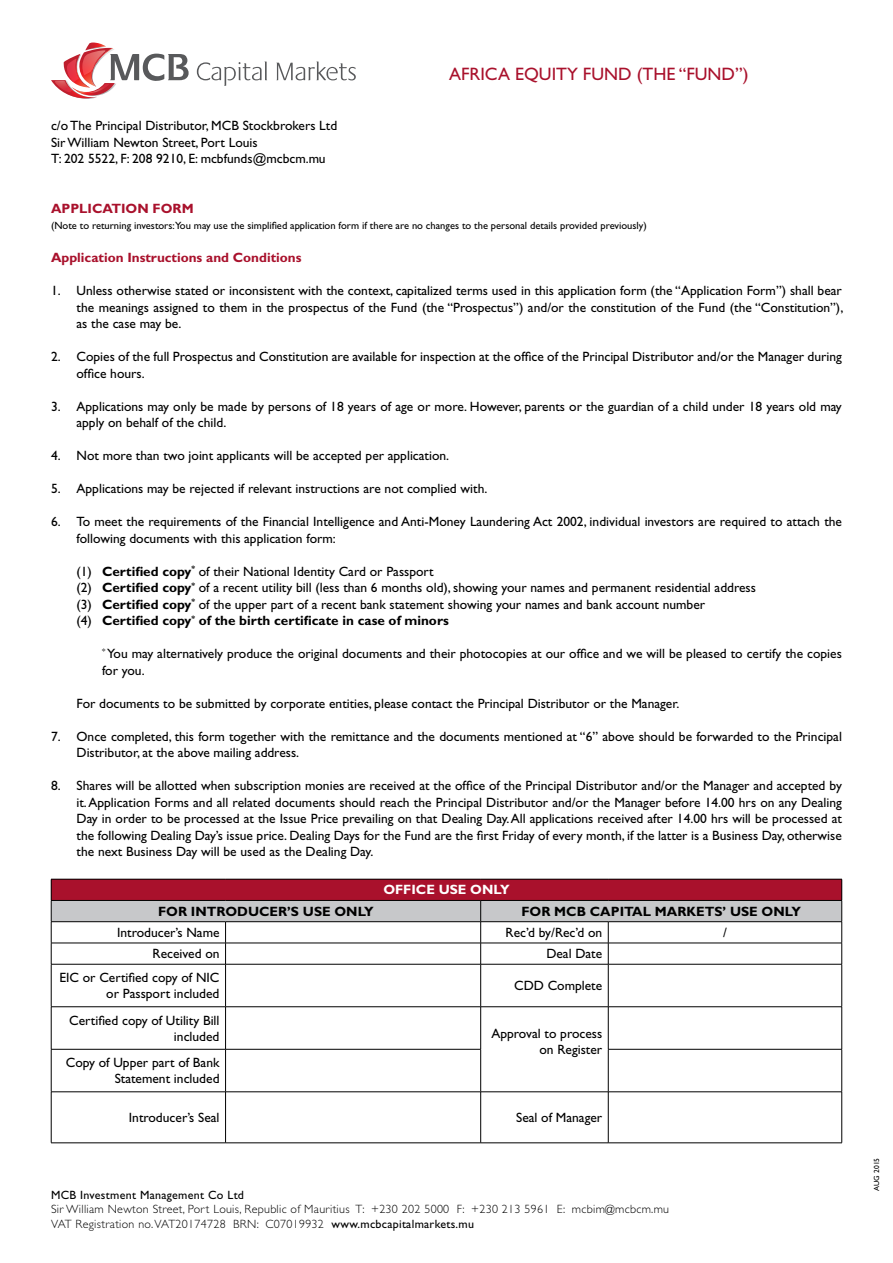
<style>
.page{position:relative;width:893px;height:1263px;background:#fff}
.page>*{position:absolute;margin:0;border:0;box-sizing:border-box;transform-origin:0 0}
.t1{font:18px "Gill Sans Std";color:#a9112c}
.t2{font:13.5px/16.5px "Gill Sans Std";color:#000}
.t3{font:700 13.5px "Gill Sans Std";color:#a9112c}
.t4{font:700 13.5px "Gill Sans Std";color:#000}
.t5{font:700 13.5px "Gill Sans Std";color:#fff}
.t6{font:300 12px/14.4px "Gill Sans Std";letter-spacing:.025em;color:#000}
.t7{font:12px "Gill Sans Std";letter-spacing:.025em;color:#000}
.t8{font:10.5px "Gill Sans Std";color:#000}
.t9{font:7.5px "Gill Sans Std";color:#000}
.s1{font-weight:700}
.s2{font-weight:400}
</style>
<div class="page">
<svg style="left:51px;top:43px;width:138px;height:56px"></svg>
<svg style="left:276px;top:62px;width:80px;height:18px"></svg>
<svg style="left:197px;top:62px;width:70px;height:24px"></svg>
<svg style="left:51px;top:879px;width:791px;height:85px"></svg>
<hr style="left:51px;top:964px;width:175px;height:1px;background:#000">
<hr style="left:51px;top:964px;width:1px;height:42px;background:#000">
<hr style="left:226px;top:964px;width:255px;height:1px;background:#000">
<hr style="left:225px;top:964px;width:1px;height:42px;background:#000">
<hr style="left:481px;top:964px;width:127px;height:1px;background:#000">
<hr style="left:480px;top:964px;width:1px;height:42px;background:#000">
<hr style="left:608px;top:964px;width:234px;height:1px;background:#000">
<hr style="left:608px;top:964px;width:1px;height:42px;background:#000">
<hr style="left:841px;top:964px;width:1px;height:42px;background:#000">
<hr style="left:51px;top:1006px;width:175px;height:1px;background:#000">
<hr style="left:51px;top:1007px;width:1px;height:42px;background:#000">
<hr style="left:226px;top:1006px;width:255px;height:1px;background:#000">
<hr style="left:225px;top:1007px;width:1px;height:42px;background:#000">
<hr style="left:481px;top:1006px;width:127px;height:1px;background:#000">
<hr style="left:480px;top:1007px;width:1px;height:42px;background:#000">
<hr style="left:608px;top:1006px;width:234px;height:1px;background:#000">
<hr style="left:608px;top:1007px;width:1px;height:42px;background:#000">
<hr style="left:841px;top:1007px;width:1px;height:42px;background:#000">
<hr style="left:51px;top:1049px;width:175px;height:1px;background:#000">
<hr style="left:51px;top:1049px;width:1px;height:42px;background:#000">
<hr style="left:226px;top:1049px;width:255px;height:1px;background:#000">
<hr style="left:225px;top:1049px;width:1px;height:42px;background:#000">
<hr style="left:480px;top:1049px;width:1px;height:42px;background:#000">
<hr style="left:608px;top:1049px;width:234px;height:1px;background:#000">
<hr style="left:608px;top:1049px;width:1px;height:42px;background:#000">
<hr style="left:841px;top:1049px;width:1px;height:42px;background:#000">
<hr style="left:51px;top:1091px;width:175px;height:1px;background:#000">
<hr style="left:51px;top:1092px;width:1px;height:51px;background:#000">
<hr style="left:226px;top:1091px;width:255px;height:1px;background:#000">
<hr style="left:225px;top:1092px;width:1px;height:51px;background:#000">
<hr style="left:481px;top:1091px;width:127px;height:1px;background:#000">
<hr style="left:480px;top:1092px;width:1px;height:51px;background:#000">
<hr style="left:608px;top:1091px;width:234px;height:1px;background:#000">
<hr style="left:608px;top:1092px;width:1px;height:51px;background:#000">
<hr style="left:841px;top:1092px;width:1px;height:51px;background:#000">
<hr style="left:51px;top:1142px;width:175px;height:1px;background:#000">
<hr style="left:226px;top:1142px;width:255px;height:1px;background:#000">
<hr style="left:481px;top:1142px;width:127px;height:1px;background:#000">
<hr style="left:608px;top:1142px;width:234px;height:1px;background:#000">
<h1 class="t1" style="left:449px;top:64px;width:301px">AFRICA EQUITY FUND (THE “FUND”)</h1>
<p class="t2" style="left:51px;top:118px;width:288px">c/o The Principal Distributor, MCB Stockbrokers Ltd<br>Sir William Newton Street, Port Louis<br>T: 202 5522, F: 208 9210, E: mcbfunds@mcbcm.mu</p>
<p class="t3" style="left:51px;top:200px;width:144px">APPLICATION FORM</p>
<p class="t8" style="left:51px;top:220px;width:597px">(Note to returning investors:You may use the simplified application form if there are no changes to the personal details provided previously)</p>
<p class="t3" style="left:51px;top:250px;width:252px">Application Instructions and Conditions</p>
<p class="t2" style="left:77px;top:283px;width:768px;text-align:justify;text-indent:-26px">1. Unless otherwise stated or inconsistent with the context, capitalized terms used in this application form (the “Application Form”) shall bear the meanings assigned to them in the prospectus of the Fund (the “Prospectus”) and/or the constitution of the Fund (the “Constitution”), as the case may be.</p>
<p class="t2" style="left:77px;top:349px;width:767px;text-indent:-26px">2. Copies of the full Prospectus and Constitution are available for inspection at the office of the Principal Distributor and/or the Manager during office hours.</p>
<p class="t2" style="left:77px;top:398px;width:767px;text-indent:-26px">3. Applications may only be made by persons of 18 years of age or more. However, parents or the guardian of a child under 18 years old may apply on behalf of the child.</p>
<p class="t2" style="left:51px;top:448px;width:400px">4. Not more than two joint applicants will be accepted per application.</p>
<p class="t2" style="left:51px;top:481px;width:438px">5. Applications may be rejected if relevant instructions are not complied with.</p>
<p class="t2" style="left:77px;top:514px;width:767px;text-indent:-26px">6. To meet the requirements of the Financial Intelligence and Anti-Money Laundering Act 2002, individual investors are required to attach the following documents with this application form:</p>
<p class="t2" style="left:77px;top:563px;width:681px">(1) <span class="s1">Certified copy</span><sup>*</sup> of their National Identity Card or Passport<br>(2) <span class="s1">Certified copy</span><sup>*</sup> of a recent utility bill (less than 6 months old), showing your names and permanent residential address (3) <span class="s1">Certified copy</span><sup>*</sup> of the upper part of a recent bank statement showing your names and bank account number<br>(4) <span class="s1">Certified copy</span><sup>*</sup> <span class="s1">of the birth certificate in case of minors</span></p>
<p class="t2" style="left:102px;top:646px;width:741px"><sup>*</sup> You may alternatively produce the original documents and their photocopies at our office and we will be pleased to certify the copies for you.</p>
<p class="t2" style="left:77px;top:695px;width:604px">For documents to be submitted by corporate entities, please contact the Principal Distributor or the Manager.</p>
<p class="t2" style="left:77px;top:728px;width:767px;text-indent:-26px">7. Once completed, this form together with the remittance and the documents mentioned at “6” above should be forwarded to the Principal<br>Distributor, at the above mailing address.</p>
<p class="t2" style="left:77px;top:778px;width:767px;text-align:justify;text-indent:-26px">8. Shares will be allotted when subscription monies are received at the office of the Principal Distributor and/or the Manager and accepted by it. Application Forms and all related documents should reach the Principal Distributor and/or the Manager before 14.00 hrs on any Dealing Day in order to be processed at the Issue Price prevailing on that Dealing Day. All applications received after 14.00 hrs will be processed at the following Dealing Day’s issue price. Dealing Days for the Fund are the first Friday of every month, if the latter is a Business Day, otherwise the next Business Day will be used as the Dealing Day.</p>
<p class="t5" style="left:383px;top:882px;width:128px">OFFICE USE ONLY</p>
<p class="t4" style="left:158px;top:903px;width:217px">FOR INTRODUCER’S USE ONLY</p>
<p class="t4" style="left:521px;top:903px;width:281px">FOR MCB CAPITAL MARKETS’ USE ONLY</p>
<p class="t2" style="left:117px;top:924px;width:104px">Introducer’s Name</p>
<p class="t2" style="left:506px;top:924px;width:98px">Rec’d by/Rec’d on</p>
<p class="t2" style="left:723px;top:924px;width:5px">/</p>
<p class="t2" style="left:153px;top:945px;width:68px">Received on</p>
<p class="t2" style="left:546px;top:945px;width:57px">Deal Date</p>
<p class="t2" style="left:59px;top:969px;width:162px;text-align:right">EIC or Certified copy of NIC or Passport included</p>
<p class="t2" style="left:514px;top:977px;width:90px">CDD Complete</p>
<p class="t2" style="left:69px;top:1012px;width:152px;text-align:right">Certified copy of Utility Bill included</p>
<p class="t2" style="left:491px;top:1025px;width:112px;text-align:right">Approval to process on Register</p>
<p class="t2" style="left:66px;top:1054px;width:155px;text-align:right">Copy of Upper part of Bank<br>Statement included</p>
<p class="t2" style="left:129px;top:1109px;width:92px">Introducer’s Seal</p>
<p class="t2" style="left:516px;top:1109px;width:88px">Seal of Manager</p>
<p class="t7" style="left:51px;top:1188px;width:195px">MCB Investment Management Co Ltd</p>
<p class="t6" style="left:51px;top:1202px;width:619px">Sir William Newton Street, Port Louis, Republic of Mauritius T: +230 202 5000 F: +230 213 5961 E: mcbim@mcbcm.mu<br>VAT Registration no. VAT20174728 BRN: C07019932 <span class="s2">www.mcbcapitalmarkets.mu</span></p>
<p class="t9" style="left:872px;top:1191px;width:34px;rotate:-90deg">AUG 2015</p>
</div>
